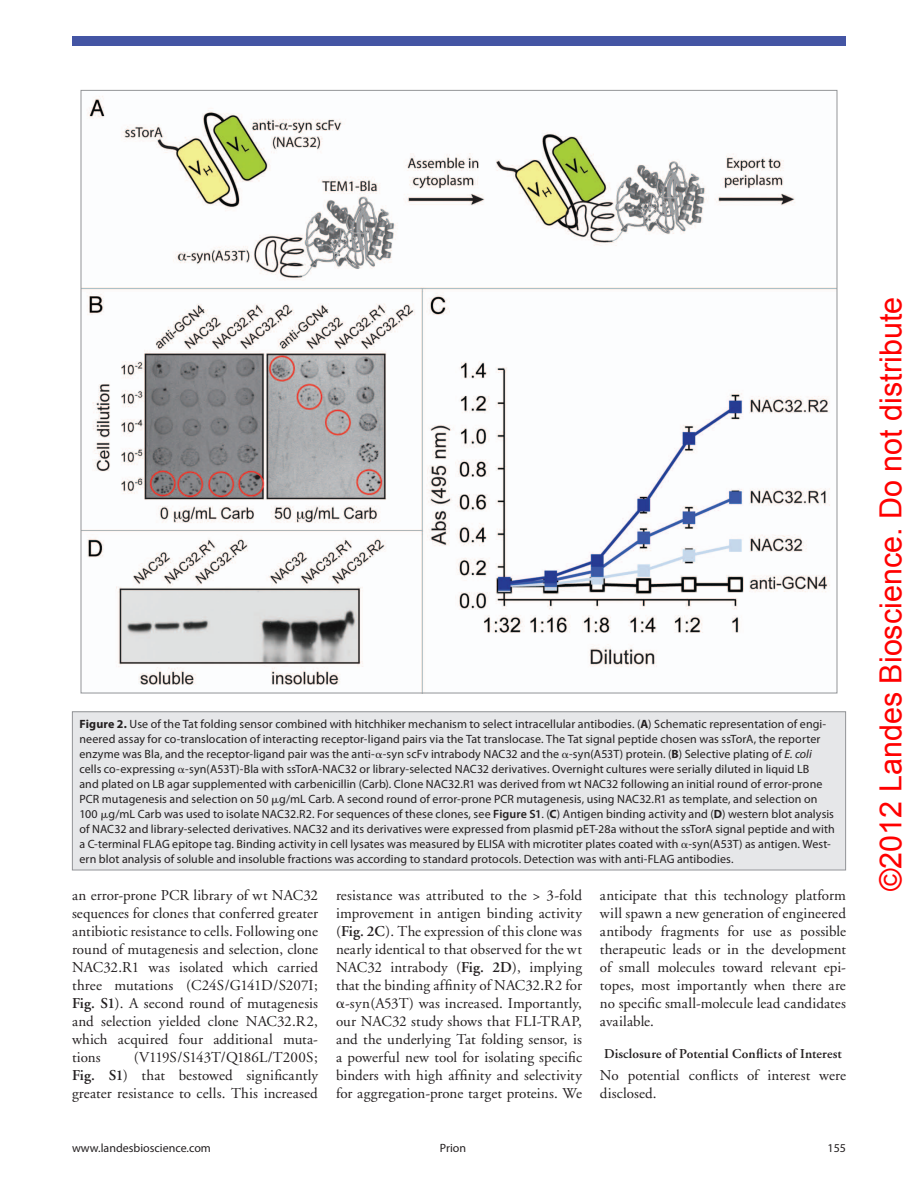
<style>
.page{position:relative;width:918px;height:1188px;background:#fff}
.page>*{position:absolute;margin:0;border:0;box-sizing:border-box;transform-origin:0 0}
.t1{font:30.45px "Arial";color:#f00}
.t2{font:15px/18px "Adobe Garamond";letter-spacing:.01em;color:#231f20;text-align:justify}
.t3{font:600 13.5px "Adobe Garamond";letter-spacing:.01em;color:#231f20}
.t4{font:12px/15px "Myriad Pro";letter-spacing:.01em;color:#231f20}
.s1{font-weight:700}
.s2{font-family:"Universal Std Greekw Math Pi"}
.s3{font-style:italic}
.s4{font-weight:600}
</style>
<div class="page">
<div style="left:72px;top:36px;width:774px;height:10px;background:#4455a4"></div>
<div style="left:72px;top:712px;width:774px;height:158px;background:#e6e7e9"></div>
<div style="left:72px;top:711px;width:774px;height:159px;border:1px solid #939598"></div>
<img style="left:83px;top:96px;width:752px;height:595px">
<p class="t4" style="left:79px;top:716px;width:757px"><span class="s1">Figure 2.</span> Use of the Tat folding sensor combined with hitchhiker mechanism to select intracellular antibodies. (<span class="s1">A</span>) Schematic representation of engi&shy;neered assay for co-translocation of interacting receptor-ligand pairs via the Tat translocase. The Tat signal peptide chosen was ssTorA, the reporter enzyme was Bla, and the receptor-ligand pair was the anti-<span class="s2">α</span>-syn scFv intrabody NAC32 and the <span class="s2">α</span>-syn(A53T) protein. (<span class="s1">B</span>) Selective plating of <span class="s3">E. coli </span>cells co-expressing <span class="s2">α</span>-syn(A53T)-Bla with ssTorA-NAC32 or library-selected NAC32 derivatives. Overnight cultures were serially diluted in liquid LB<br>and plated on LB agar supplemented with carbenicillin (Carb). Clone NAC32.R1 was derived from wt NAC32 following an initial round of error-prone PCR mutagenesis and selection on 50 <span class="s2">μ</span>g/mL Carb. A second round of error-prone PCR mutagenesis, using NAC32.R1 as template, and selection on 100 <span class="s2">μ</span>g/mL Carb was used to isolate NAC32.R2. For sequences of these clones, see <span class="s4">Figure S1</span>. (<span class="s1">C</span>) Antigen binding activity and (<span class="s1">D</span>) western blot analysis of NAC32 and library-selected derivatives. NAC32 and its derivatives were expressed from plasmid pET -28a without the ssTorA signal peptide and with a C-terminal FLAG epitope tag. Binding activity in cell lysates was measured by ELISA with microtiter plates coated with <span class="s2">α</span>-syn(A53T) as antigen. West&shy;ern blot analysis of soluble and insoluble fractions was according to standard protocols. Detection was with anti-FLAG antibodies.</p>
<p class="t2" style="left:72px;top:887px;width:248px">an error-prone PCR library of wt NAC32 sequences for clones that conferred greater antibiotic resistance to cells. Following one round of mutagenesis and selection, clone NAC32.R1 was isolated which carried three mutations (C24S/G141D/S207I; <span class="s4">Fig. S1</span>). A second round of mutagenesis and selection yielded clone NAC32.R2, which acquired four additional muta&shy;tions</p>
<p class="t2" style="left:72px;top:1049px;width:247px;text-indent:62px">(V119S/S143T/Q186L/T200S; <span class="s4">Fig. S1</span>) that bestowed significantly greater resistance to cells. This increased</p>
<p class="t2" style="left:336px;top:887px;width:248px">resistance was attributed to the &gt; 3-fold improvement in antigen binding activity (<span class="s4">Fig. 2C</span>). The expression of this clone was nearly identical to that observed for the wt NAC32 intrabody (<span class="s4">Fig. 2D</span>), implying that the binding affinity of NAC32.R2 for <span class="s2">α</span>-syn(A53T) was increased. Importantly, our NAC32 study shows that FLI-TRAP, and the underlying Tat folding sensor, is a powerful new tool for isolating specific binders with high affinity and selectivity for aggregation-prone target proteins. We</p>
<p class="t2" style="left:600px;top:887px;width:248px">anticipate that this technology platform will spawn a new generation of engineered antibody fragments for use as possible therapeutic leads or in the development of small molecules toward relevant epi&shy;topes, most importantly when there are no specific small-molecule lead candidates available.</p>
<p class="t3" style="left:604px;top:1046px;width:239px">Disclosure of Potential Conflicts of Interest</p>
<p class="t2" style="left:600px;top:1067px;width:247px">No potential conflicts of interest were disclosed.</p>
<p class="t4" style="left:72px;top:1141px;width:140px">www.landesbioscience.com</p>
<p class="t4" style="left:440px;top:1141px;width:28px">Prion</p>
<p class="t4" style="left:828px;top:1141px;width:20px">155</p>
<h1 class="t1" style="left:871px;top:891px;width:595px;rotate:-90deg">©2012 Landes Bioscience. Do not distribute</h1>
</div>
